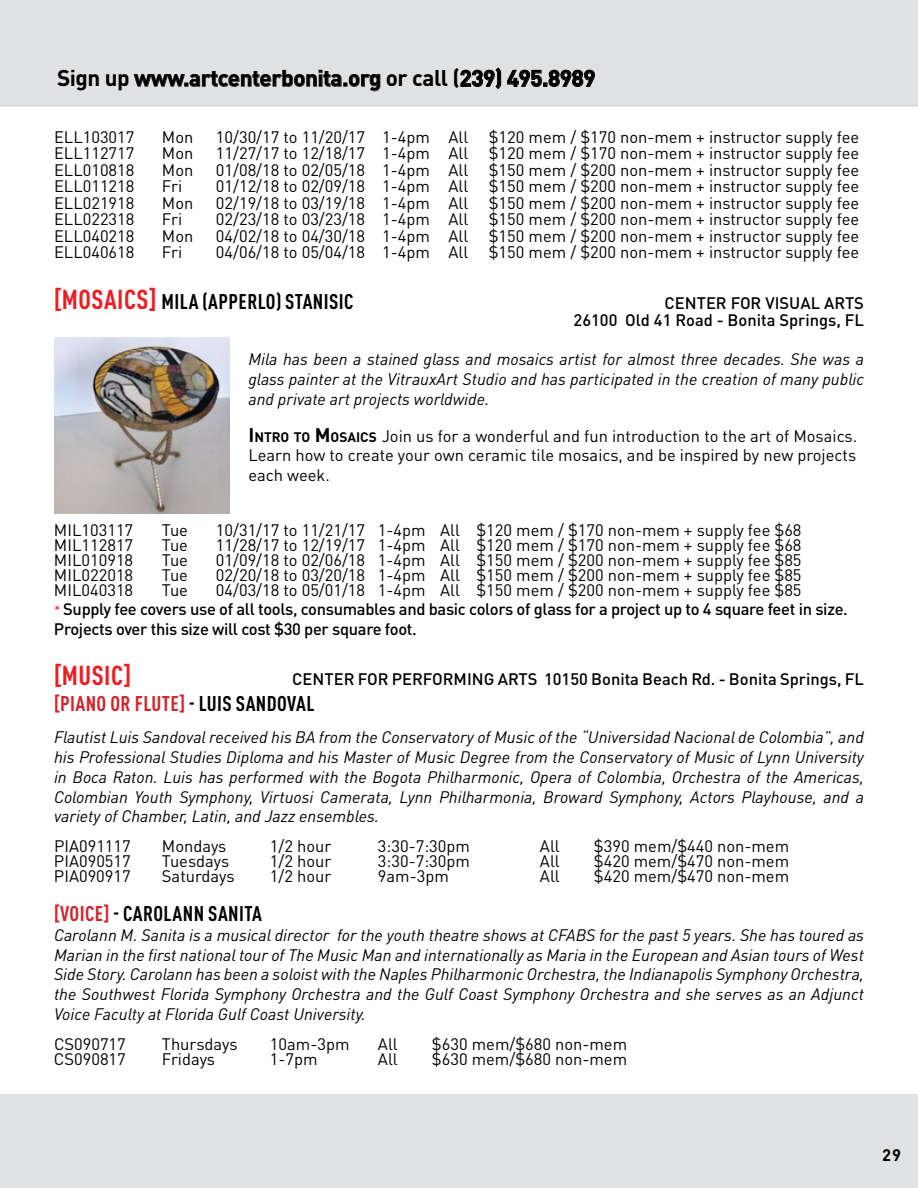
<style>
.page{position:relative;width:918px;height:1188px;background:#fff}
.page>*{position:absolute;margin:0;border:0;box-sizing:border-box;transform-origin:0 0}
.t1{font:700 condensed 27px "DIN Pro";color:#ed1d24}
.t2{font:700 22.5px "DIN Pro";letter-spacing:-.02em;color:#000}
.t3{font:700 condensed 21px "DIN Pro";letter-spacing:.02em;color:#000}
.t4{font:700 condensed 21px "DIN Pro";letter-spacing:.02em;color:#d2232a}
.t5{font:16.5px/19.8px "DIN Pro";color:#000;text-align:justify}
.t6{font:italic 16.5px/19.8px "DIN Pro";color:#000;text-align:justify}
.t7{font:500 16.5px/19.8px "DIN Pro";letter-spacing:-.02em;color:#000}
.t8{font:500 16.5px/16.5px "DIN Pro";color:#000}
.t9{font:700 16.5px "DIN Pro";color:#000}
.s1{font-size:27px;color:#ed1d24}
.s2{font-weight:700;font-size:19.5px}
.s3{font-weight:700;font-size:13.65px}
.s4{font-weight:400}
.s5{font-weight:400;font-size:13.5px;color:#d2232a}
.s6{color:#000}
.s7{color:#d2232a}
</style>
<div class="page">
<div style="left:0;top:0;width:918px;height:107px;background:#e0e1e2"></div>
<img style="left:54px;top:338px;width:175px;height:175px">
<div style="left:0;top:1094px;width:918px;height:94px;background:#e0e1e2"></div>
<svg style="left:133px;top:70px;width:248px;height:22px"></svg>
<svg style="left:460px;top:67px;width:41px;height:22px"></svg>
<svg style="left:507px;top:69px;width:88px;height:18px"></svg>
<h2 class="t2" style="left:57px;top:60px;width:540px">Sign up www.artcenterbonita.org or call (239) 495.8989</h2>
<p class="t5" style="left:54px;top:125px;width:82px">ELL103017</p>
<p class="t5" style="left:162px;top:125px;width:33px">Mon</p>
<p class="t5" style="left:216px;top:125px;width:645px">10/30/17 to 11/20/17 1-4pm All $120 mem / $170 non-mem + instructor supply fee</p>
<p class="t5" style="left:54px;top:142px;width:82px">ELL112717</p>
<p class="t5" style="left:162px;top:142px;width:33px">Mon</p>
<p class="t5" style="left:216px;top:142px;width:645px">11/27/17 to 12/18/17 1-4pm All $120 mem / $170 non-mem + instructor supply fee</p>
<p class="t5" style="left:54px;top:158px;width:82px">ELL010818</p>
<p class="t5" style="left:162px;top:158px;width:33px">Mon</p>
<p class="t5" style="left:216px;top:158px;width:645px">01/08/18 to 02/05/18 1-4pm All $150 mem / $200 non-mem + instructor supply fee</p>
<p class="t5" style="left:54px;top:175px;width:82px">ELL011218</p>
<p class="t5" style="left:162px;top:175px;width:22px">Fri</p>
<p class="t5" style="left:216px;top:175px;width:645px">01/12/18 to 02/09/18 1-4pm All $150 mem / $200 non-mem + instructor supply fee</p>
<p class="t5" style="left:54px;top:191px;width:82px">ELL021918</p>
<p class="t5" style="left:162px;top:191px;width:33px">Mon</p>
<p class="t5" style="left:216px;top:191px;width:645px">02/19/18 to 03/19/18 1-4pm All $150 mem / $200 non-mem + instructor supply fee</p>
<p class="t5" style="left:54px;top:208px;width:82px">ELL022318</p>
<p class="t5" style="left:162px;top:208px;width:22px">Fri</p>
<p class="t5" style="left:216px;top:208px;width:645px">02/23/18 to 03/23/18 1-4pm All $150 mem / $200 non-mem + instructor supply fee</p>
<p class="t5" style="left:54px;top:224px;width:82px">ELL040218</p>
<p class="t5" style="left:162px;top:224px;width:33px">Mon</p>
<p class="t5" style="left:216px;top:224px;width:645px">04/02/18 to 04/30/18 1-4pm All $150 mem / $200 non-mem + instructor supply fee</p>
<p class="t5" style="left:54px;top:241px;width:82px">ELL040618</p>
<p class="t5" style="left:162px;top:241px;width:22px">Fri</p>
<p class="t5" style="left:216px;top:241px;width:645px">04/06/18 to 05/04/18 1-4pm All $150 mem / $200 non-mem + instructor supply fee</p>
<p class="t3" style="left:54px;top:286px;width:299px"><span class="s1">[MOSAICS]</span> MILA (APPERLO) STAN ISIC</p>
<p class="t7" style="left:665px;top:291px;width:111px">CENTER FOR VISUAL</p>
<p class="t8" style="left:574px;top:293px;width:290px;text-indent:251px">ARTS<br>26100 Old 41 Road - Bonita Springs, FL</p>
<p class="t6" style="left:248px;top:348px;width:617px">Mila has been a stained glass and mosaics artist for almost three decades. She was a glass painter at the VitrauxArt Studio and has participated in the creation of many public and private art projects worldwide.</p>
<p class="t5" style="left:248px;top:424px;width:610px"><span class="s2">I</span> <span class="s3">NTRO TO</span> <span class="s2">M</span> <span class="s3">OSAICS</span> Join us for a wonderful and fun introduction to the art of Mosaics.<br>Learn how to create your own ceramic tile mosaics, and be inspired by new projects each week.</p>
<p class="t5" style="left:54px;top:518px;width:81px">MIL103117</p>
<p class="t5" style="left:162px;top:518px;width:28px">Tue</p>
<p class="t5" style="left:216px;top:518px;width:587px">10/31/17 to 11/21/17 1-4pm All $120 mem / $170 non-mem + supply fee $68</p>
<p class="t5" style="left:54px;top:533px;width:81px">MIL112817</p>
<p class="t5" style="left:162px;top:533px;width:28px">Tue</p>
<p class="t5" style="left:216px;top:533px;width:587px">11/28/17 to 12/19/17 1-4pm All $120 mem / $170 non-mem + supply fee $68</p>
<p class="t5" style="left:54px;top:548px;width:81px">MIL010918</p>
<p class="t5" style="left:162px;top:548px;width:28px">Tue</p>
<p class="t5" style="left:216px;top:548px;width:587px">01/09/18 to 02/06/18 1-4pm All $150 mem / $200 non-mem + supply fee $85</p>
<p class="t5" style="left:54px;top:563px;width:81px">MIL022018</p>
<p class="t5" style="left:162px;top:563px;width:28px">Tue</p>
<p class="t5" style="left:216px;top:563px;width:587px">02/20/18 to 03/20/18 1-4pm All $150 mem / $200 non-mem + supply fee $85</p>
<p class="t5" style="left:54px;top:578px;width:81px">MIL040318</p>
<p class="t5" style="left:162px;top:578px;width:28px">Tue</p>
<p class="t7" style="left:54px;top:578px;width:795px;text-indent:162px"><span class="s4">04/03/18 to 05/01/18 1-4pm All $150 mem / $200 non-mem + supply fee $85<br></span><span class="s5">*</span> Supply fee covers use of all tools, consumables and basic colors of glass for a project up to 4 square feet in size.<br>Projects over this size will cost $30 per square foot.</p>
<h1 class="t1" style="left:54px;top:655px;width:79px">[MUSIC]</h1>
<p class="t8" style="left:292px;top:669px;width:162px">CENTER FOR PERFORMIN</p>
<p class="t7" style="left:484px;top:667px;width:25px">G ARTS</p>
<p class="t8" style="left:544px;top:669px;width:319px">10150 Bonita Beach Rd. - Bonita Springs, FL</p>
<p class="t4" style="left:54px;top:688px;width:253px">[PIANO OR FLUTE] <span class="s6">- LUIS SAN DOVAL</span></p>
<p class="t6" style="left:54px;top:726px;width:812px">Flautist Luis Sandoval received his BA from the Conservatory of Music of the “Universidad Nacional de Colombia”, and his Professional Studies Diploma and his Master of Music Degree from the Conservatory of Music of Lynn University in Boca Raton. Luis has performed with the Bogota Philharmonic, Opera of Colombia, Orchestra of the Americas, Colombian Youth Symphony, Virtuosi Camerata, Lynn Philharmonia, Broward Symphony, Actors Playhouse, and a variety of Chamber, Latin, and Jazz ensembles.</p>
<p class="t5" style="left:54px;top:835px;width:78px">PIA091117</p>
<p class="t5" style="left:162px;top:835px;width:66px">Mondays</p>
<p class="t5" style="left:270px;top:835px;width:63px">1/2 hour</p>
<p class="t5" style="left:378px;top:835px;width:94px">3:30-7:30pm</p>
<p class="t5" style="left:540px;top:835px;width:21px">All</p>
<p class="t5" style="left:594px;top:835px;width:197px">$390 mem/$440 non-mem</p>
<p class="t5" style="left:54px;top:850px;width:78px">PIA090517</p>
<p class="t5" style="left:162px;top:850px;width:69px">Tuesdays</p>
<p class="t5" style="left:270px;top:850px;width:63px">1/2 hour</p>
<p class="t5" style="left:378px;top:850px;width:94px">3:30-7:30pm</p>
<p class="t5" style="left:540px;top:850px;width:21px">All</p>
<p class="t5" style="left:594px;top:850px;width:197px">$420 mem/$470 non-mem</p>
<p class="t5" style="left:54px;top:865px;width:78px">PIA090917</p>
<p class="t5" style="left:162px;top:865px;width:74px">Saturdays</p>
<p class="t5" style="left:270px;top:865px;width:63px">1/2 hour</p>
<p class="t5" style="left:378px;top:865px;width:72px">9am-3pm</p>
<p class="t5" style="left:540px;top:865px;width:21px">All</p>
<p class="t5" style="left:594px;top:865px;width:197px">$420 mem/$470 non-mem</p>
<p class="t3" style="left:54px;top:898px;width:121px"><span class="s7">[VOICE]</span> - CAROLANN</p>
<p class="t3" style="left:208px;top:898px;width:54px">SAN ITA</p>
<p class="t6" style="left:54px;top:923px;width:812px">Carolann M. Sanita is a musical director for the youth theatre shows at CFABS for the past 5 years. She has toured as Marian in the first national tour of The Music Man and internationally as Maria in the European and Asian tours of West Side Story. Carolann has been a soloist with the Naples Philharmonic Orchestra, the Indianapolis Symphony Orchestra, the Southwest Florida Symphony Orchestra and the Gulf Coast Symphony Orchestra and she serves as an Adjunct Voice Faculty at Florida Gulf Coast University.</p>
<p class="t5" style="left:54px;top:1033px;width:73px">CS090717</p>
<p class="t5" style="left:162px;top:1033px;width:77px">Thursdays</p>
<p class="t5" style="left:270px;top:1033px;width:81px">10am-3pm</p>
<p class="t5" style="left:378px;top:1033px;width:21px">All</p>
<p class="t5" style="left:432px;top:1033px;width:197px">$630 mem/$680 non-mem</p>
<p class="t5" style="left:54px;top:1048px;width:73px">CS090817</p>
<p class="t5" style="left:162px;top:1048px;width:55px">Fridays</p>
<p class="t5" style="left:270px;top:1048px;width:49px">1-7pm</p>
<p class="t5" style="left:378px;top:1048px;width:21px">All</p>
<p class="t5" style="left:432px;top:1048px;width:197px">$630 mem/$680 non-mem</p>
<p class="t9" style="left:882px;top:1141px;width:20px">29</p>
</div>
